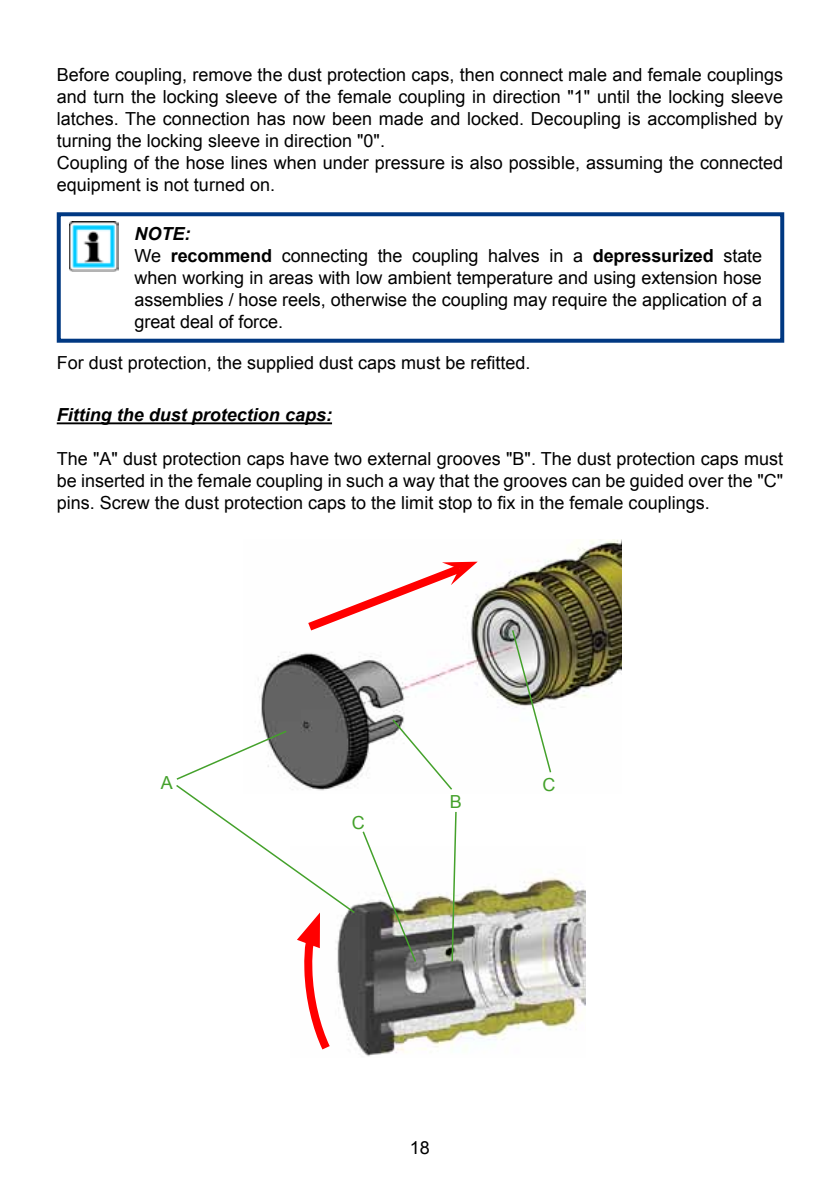
<style>
.page{position:relative;width:840px;height:1191px;background:#fff}
.page>*{position:absolute;margin:0;border:0;box-sizing:border-box;transform-origin:0 0}
.t1{font:18px/22px "Arial";color:#000}
.t2{font:italic 700 18px "Arial";color:#000}
.t3{font:18px "Arial";color:#44a12b}
.s1{font-weight:700;font-style:italic}
.s2{font-weight:700}
</style>
<div class="page">
<img style="left:457px;top:877px;width:128px;height:163px">
<img style="left:258px;top:539px;width:363px;height:179px">
<svg style="left:299px;top:558px;width:178px;height:79px"></svg>
<svg style="left:510px;top:628px;width:42px;height:145px"></svg>
<svg style="left:176px;top:718px;width:281px;height:339px"></svg>
<img style="left:69px;top:222px;width:50px;height:49px">
<div style="left:57px;top:212px;width:726px;height:131px;border:4px solid #003882"></div>
<hr style="left:57px;top:422px;width:275px;height:2px;background:#000">
<p class="t1" style="left:57px;top:64px;width:727px">Before coupling, remove the dust protection caps, then connect male and female couplings and turn the locking sleeve of the female coupling in direction "1" until the locking sleeve latches. The connection has now been made and locked. Decoupling is accomplished by turning the locking sleeve in direction "0".<br>Coupling of the hose lines when under pressure is also possible, assuming the connected equipment is not turned on.</p>
<p class="t1" style="left:134px;top:223px;width:628px"><span class="s1">NOTE:<br></span>We <span class="s2">recommend</span> connecting the coupling halves in a <span class="s2">depressurized</span> state when working in areas with low ambient temperature and using extension hose assemblies / hose reels, otherwise the coupling may require the application of a great deal of force.</p>
<p class="t1" style="left:57px;top:351px;width:475px">For dust protection, the supplied dust caps must be refitted.</p>
<p class="t2" style="left:57px;top:403px;width:277px">Fitting the dust protection caps:</p>
<p class="t1" style="left:57px;top:448px;width:727px;text-align:justify">The "A" dust protection caps have two external grooves "B". The dust protection caps must be inserted in the female coupling in such a way that the grooves can be guided over the "C" pins. Screw the dust protection caps to the limit stop to fix in the female couplings.</p>
<p class="t3" style="left:161px;top:770px;width:14px">A</p>
<p class="t3" style="left:542px;top:773px;width:14px">C</p>
<p class="t3" style="left:351px;top:810px;width:14px">C</p>
<p class="t3" style="left:449px;top:789px;width:14px">B</p>
<p class="t1" style="left:410px;top:1137px;width:22px">18</p>
</div>
